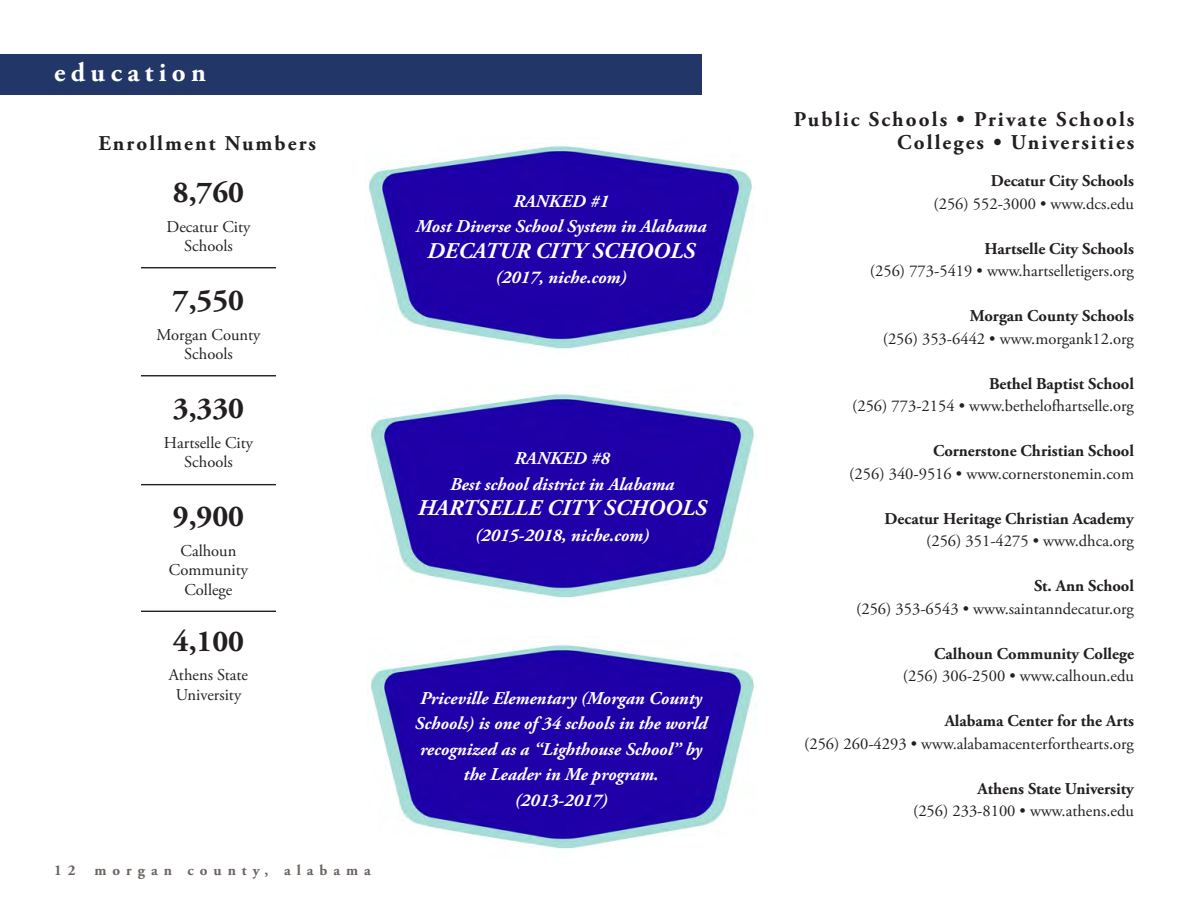
<style>
.page{position:relative;width:1188px;height:918px;background:#fff}
.page>*{position:absolute;margin:0;border:0;box-sizing:border-box;transform-origin:0 0}
.t1{font:700 95.1px "Adobe Garamond Pro";color:#fff;scale:.8 1}
.t2{font:700 30.45px "Adobe Garamond Pro";color:#231f20}
.t3{font:700 27px "Adobe Garamond Pro";letter-spacing:.2em;color:#fff}
.t4{font:italic 700 22.5px "Adobe Garamond Pro";color:#fff}
.t5{font:700 21px "Adobe Garamond Pro";letter-spacing:.1em;color:#231f20}
.t6{font:italic 700 18px/25.5px "Adobe Garamond Pro";color:#fff}
.t7{font:16.5px/19.5px "Adobe Garamond Pro";color:#231f20;text-align:center}
.t8{font:700 16.5px "Adobe Garamond Pro";color:#231f20}
.t9{font:italic 700 15.9px/19.8px "Adobe Garamond Pro";letter-spacing:-.025em;color:#fff}
.t10{font:700 15px "Adobe Garamond Pro";letter-spacing:.4em;color:#6b6360}
</style>
<div class="page">
<div style="left:0;top:54px;width:702px;height:40px;background:#223668"></div>
<hr style="left:141px;top:267px;width:135px;height:1px;background:#231f20">
<hr style="left:141px;top:484px;width:135px;height:1px;background:#231f20">
<hr style="left:141px;top:611px;width:135px;height:1px;background:#231f20">
<hr style="left:141px;top:375px;width:135px;height:1px;background:#231f20">
<img style="left:367px;top:644px;width:389px;height:205px">
<img style="left:365px;top:145px;width:389px;height:204px">
<img style="left:367px;top:393px;width:389px;height:205px">
<p class="t3" style="left:54px;top:57px;width:154px">education</p>
<p class="t5" style="left:99px;top:131px;width:219px">Enrollment Numbers</p>
<p class="t2" style="left:173px;top:175px;width:73px">8,760</p>
<p class="t7" style="left:167px;top:217px;width:85px">Decatur City<br>Schools</p>
<p class="t2" style="left:173px;top:283px;width:73px">7,550</p>
<p class="t7" style="left:157px;top:325px;width:105px">Morgan County<br>Schools</p>
<p class="t2" style="left:173px;top:391px;width:73px">3,330</p>
<p class="t7" style="left:164px;top:433px;width:91px">Hartselle City<br>Schools</p>
<p class="t2" style="left:173px;top:499px;width:73px">9,900</p>
<p class="t7" style="left:181px;top:541px;width:57px">Calhoun</p>
<p class="t7" style="left:169px;top:561px;width:81px">Community</p>
<p class="t7" style="left:184px;top:580px;width:50px">College</p>
<p class="t2" style="left:173px;top:624px;width:73px">4,100</p>
<p class="t7" style="left:169px;top:666px;width:81px">Athens State</p>
<p class="t7" style="left:176px;top:685px;width:67px">University</p>
<p class="t10" style="left:54px;top:861px;width:23px">1 2</p>
<p class="t10" style="left:94px;top:861px;width:278px">morgan county, alabama</p>
<p class="t6" style="left:514px;top:189px;width:97px">RANKED #1</p>
<p class="t6" style="left:416px;top:214px;width:292px">Most Diverse School System in Alabama</p>
<p class="t4" style="left:427px;top:238px;width:269px">DECATUR CITY SCHOOLS</p>
<p class="t6" style="left:496px;top:265px;width:133px">(2017, niche.com)</p>
<p class="t1" style="left:418px;top:183px;width:100px">#4</p>
<p class="t9" style="left:516px;top:220px;width:190px">Most Diverse School District in<br>Alabama Decatur City Schools.</p>
<p class="t6" style="left:515px;top:446px;width:97px">RANKED #8</p>
<p class="t6" style="left:450px;top:472px;width:226px">Best school district in Alabama</p>
<p class="t4" style="left:418px;top:495px;width:291px">HARTSELLE CITY SCHOOLS</p>
<p class="t6" style="left:475px;top:523px;width:176px">(2015-2018, niche.com)</p>
<p class="t1" style="left:421px;top:441px;width:100px">#5</p>
<p class="t9" style="left:539px;top:486px;width:149px">2015, 2016, 2017, 2018</p>
<p class="t9" style="left:583px;top:506px;width:62px">niche.com</p>
<p class="t6" style="left:415px;top:686px;width:294px">Priceville Elementary (Morgan County<br>Schools) is one of 34 schools in the world recognized as a “Lighthouse School” by</p>
<p class="t6" style="left:464px;top:762px;width:196px">the Leader in Me program.</p>
<p class="t6" style="left:515px;top:788px;width:94px">(2013-2017)</p>
<p class="t5" style="left:794px;top:107px;width:342px">Public Schools • Private Schools</p>
<p class="t5" style="left:897px;top:130px;width:239px">Colleges • Universities</p>
<p class="t8" style="left:991px;top:172px;width:145px">Decatur City Schools</p>
<p class="t7" style="left:933px;top:195px;width:202px">(256) 552-3000 • www.dcs.edu</p>
<p class="t8" style="left:984px;top:239px;width:151px">Hartselle City Schools</p>
<p class="t7" style="left:870px;top:262px;width:266px">(256) 773-5419 • www.hartselletigers.org</p>
<p class="t8" style="left:970px;top:307px;width:166px">Morgan County Schools</p>
<p class="t7" style="left:883px;top:330px;width:253px">(256) 353-6442 • www.morgank12.org</p>
<p class="t8" style="left:989px;top:374px;width:146px">Bethel Baptist School</p>
<p class="t7" style="left:852px;top:397px;width:283px">(256) 773-2154 • www.bethelofhartselle.org</p>
<p class="t8" style="left:933px;top:442px;width:202px">Cornerstone Christian School</p>
<p class="t7" style="left:849px;top:465px;width:286px">(256) 340-9516 • www.cornerstonemin.com</p>
<p class="t8" style="left:885px;top:509px;width:251px">Decatur Heritage Christian Academy</p>
<p class="t7" style="left:926px;top:532px;width:209px">(256) 351-4275 • www.dhca.org</p>
<p class="t8" style="left:1034px;top:577px;width:101px">St. Ann School</p>
<p class="t7" style="left:856px;top:600px;width:279px">(256) 353-6543 • www.saintanndecatur.org</p>
<p class="t8" style="left:934px;top:644px;width:201px">Calhoun Community College</p>
<p class="t7" style="left:903px;top:667px;width:233px">(256) 306-2500 • www.calhoun.edu</p>
<p class="t8" style="left:945px;top:712px;width:191px">Alabama Center for the Arts</p>
<p class="t7" style="left:804px;top:735px;width:331px">(256) 260-4293 • www.alabamacenterforthearts.org</p>
<p class="t8" style="left:978px;top:779px;width:158px">Athens State University</p>
<p class="t7" style="left:913px;top:802px;width:222px">(256) 233-8100 • www.athens.edu</p>
</div>
